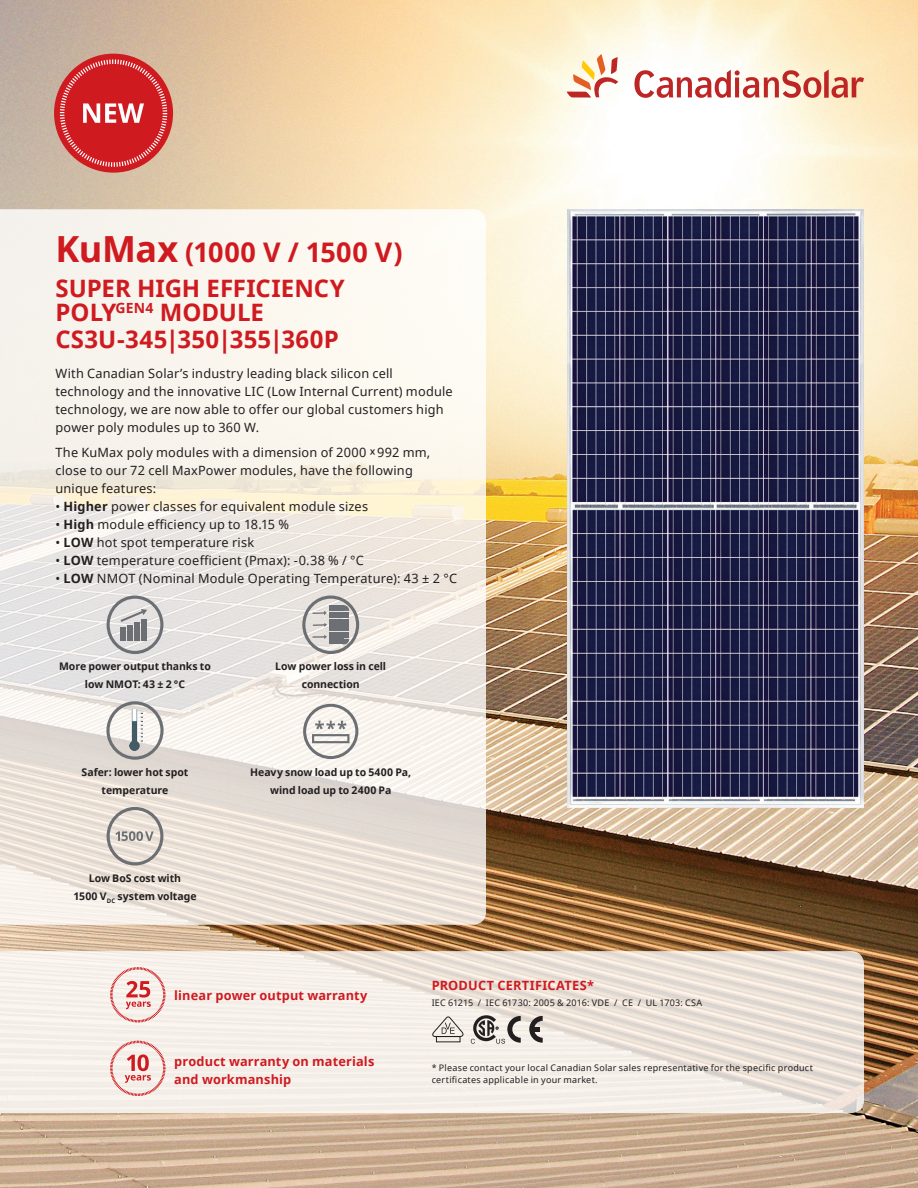
<style>
.page{position:relative;width:918px;height:1188px;background:#fff}
.page>*{position:absolute;margin:0;border:0;box-sizing:border-box;transform-origin:0 0}
.t1{font:700 27px "Noto Sans";letter-spacing:.02em;color:#cf1a20}
.t2{font:700 24px/24px "Noto Sans";color:#cf1a20}
.t3{font:12.75px/18px "Noto Sans";letter-spacing:.015em;color:#231f20}
.t4{font:700 12.75px/18px "Noto Sans";letter-spacing:.01em;color:#cf1a20}
.t5{font:700 10.5px/18px "Noto Sans";letter-spacing:-.005em;color:#231f20;text-align:center}
.t6{font:9px/12px "Noto Sans";letter-spacing:.03em;color:#231f20}
.s1{font-size:36px}
.s2{font-weight:700}
</style>
<div class="page">
<img style="left:0;top:0;width:918px;height:1188px">
<div style="left:54px;top:54px;width:119px;height:119px;background:#cf1a20;border-radius:50%"></div>
<svg style="left:60px;top:59px;width:107px;height:108px"></svg>
<svg style="left:567px;top:54px;width:51px;height:44px"></svg>
<svg style="left:634px;top:69px;width:230px;height:29px"></svg>
<svg style="left:0;top:951px;width:864px;height:162px;background:#f1eae3"></svg>
<svg style="left:0;top:209px;width:486px;height:716px"></svg>
<img style="left:567px;top:209px;width:296px;height:598px">
<svg style="left:107px;top:595px;width:56px;height:59px;background:#c0bfbf"></svg>
<svg style="left:107px;top:807px;width:56px;height:59px;background:#d1cac3"></svg>
<svg style="left:106px;top:701px;width:58px;height:59px"></svg>
<img style="left:129px;top:710px;width:13px;height:41px">
<svg style="left:303px;top:704px;width:55px;height:55px"></svg>
<svg style="left:302px;top:595px;width:57px;height:59px;background:#b9b7b5"></svg>
<svg style="left:110px;top:1041px;width:55px;height:55px;background:#eecac7"></svg>
<svg style="left:110px;top:967px;width:55px;height:55px"></svg>
<svg style="left:529px;top:1016px;width:14px;height:27px"></svg>
<svg style="left:432px;top:1016px;width:32px;height:27px"></svg>
<svg style="left:471px;top:1014px;width:50px;height:30px"></svg>
<h1 class="t1" style="left:56px;top:233px;width:349px"><span class="s1">KuMax</span> (1000 V / 1500 V)</h1>
<h2 class="t2" style="left:56px;top:275px;width:291px">SUPER HIGH EFFICIENCY<br>POLY<sup>GEN4</sup> MODULE</h2>
<h2 class="t2" style="left:56px;top:327px;width:285px">CS3U-345|350|355|360P</h2>
<p class="t3" style="left:56px;top:364px;width:399px">With Canadian Solar’s industry leading black silicon cell technology and the innovative LIC (Low Internal Current) module technology, we are now able to offer our global customers high power poly modules up to 360 W.</p>
<p class="t3" style="left:56px;top:443px;width:376px">The KuMax poly modules with a dimension of 2000 ˣ992 mm, close to our 72 cell MaxPower modules, have the following unique features:</p>
<p class="t3" style="left:56px;top:497px;width:314px">• <span class="s2">Higher</span> power classes for equivalent module sizes</p>
<p class="t3" style="left:56px;top:515px;width:235px">• <span class="s2">High</span> module efficiency up to 18.15 %</p>
<p class="t3" style="left:56px;top:533px;width:200px">• <span class="s2">LOW</span> hot spot temperature risk</p>
<p class="t3" style="left:56px;top:551px;width:310px">• <span class="s2">LOW</span> temperature coefficient (Pmax): -0.38 % / °C</p>
<p class="t3" style="left:56px;top:569px;width:403px">• <span class="s2">LOW</span> NMOT (Nominal Module Operating Temperature): 43 ± 2 °C</p>
<p class="t5" style="left:59px;top:656px;width:153px">More power output thanks to low NMOT: 43 ± 2 °C</p>
<p class="t5" style="left:275px;top:656px;width:112px">Low power loss in cell connection</p>
<p class="t5" style="left:82px;top:763px;width:108px">Safer: lower hot spot temperature</p>
<p class="t5" style="left:250px;top:763px;width:162px">Heavy snow load up to 5400 Pa, wind load up to 2400 Pa</p>
<p class="t5" style="left:73px;top:869px;width:125px">Low BoS cost with<br>1500 V<sub>DC</sub> system voltage</p>
<p class="t4" style="left:174px;top:986px;width:195px">linear power output warranty</p>
<p class="t4" style="left:432px;top:976px;width:164px">PRODUCT CERTIFICATES*</p>
<p class="t6" style="left:432px;top:997px;width:272px">IEC 61215 / IEC 61730: 2005 &amp; 2016: VDE / CE / UL 1703: CSA</p>
<p class="t4" style="left:174px;top:1052px;width:202px">product warranty on materials and workmanship</p>
<p class="t6" style="left:432px;top:1061px;width:383px">* Please contact your local Canadian Solar sales representative for the specific product certificates applicable in your market.</p>
</div>
